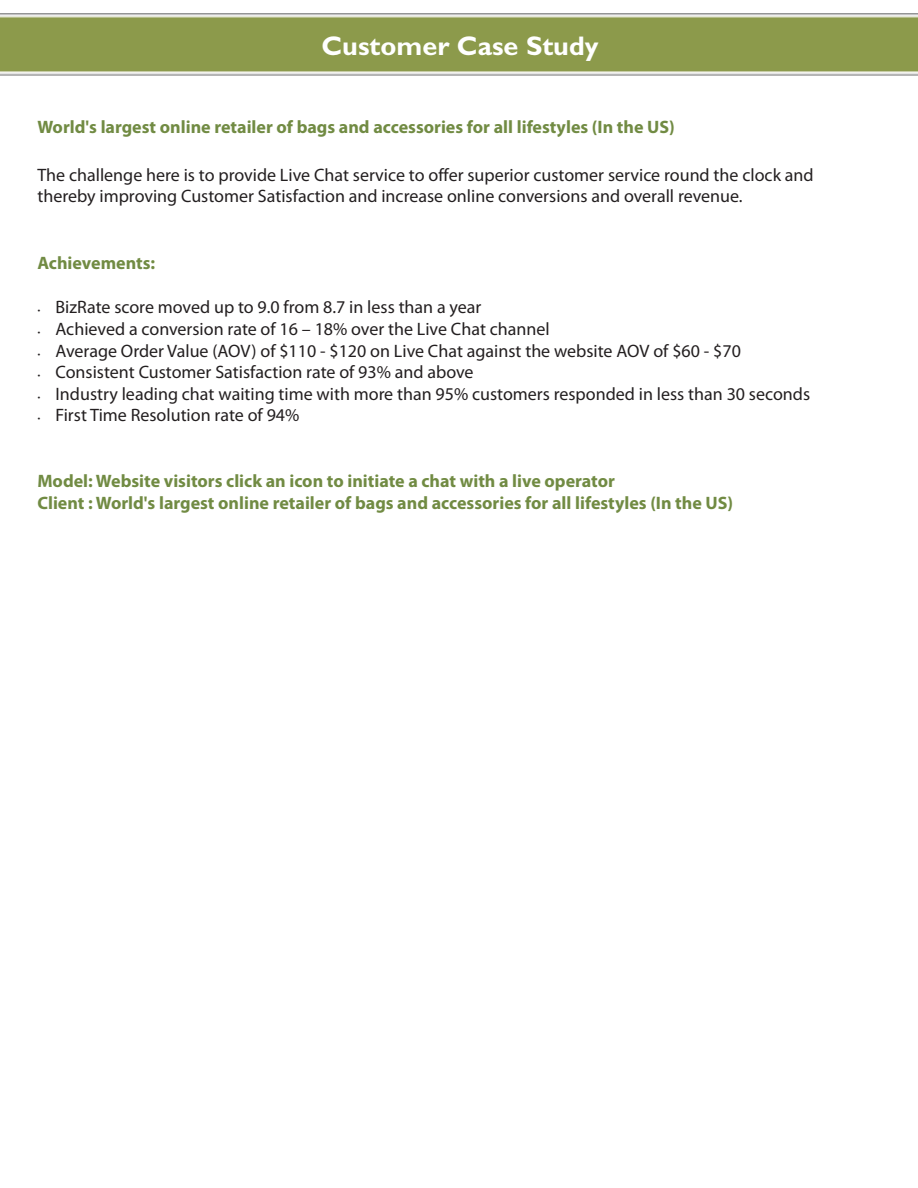
<style>
.page{position:relative;width:918px;height:1188px;background:#fff}
.page>*{position:absolute;margin:0;border:0;box-sizing:border-box;transform-origin:0 0}
.t1{font:700 27px "Gill Sans";color:#fff}
.t2{font:18px/21.6px "Myriad Pro";color:#231f20}
.t3{font:700 18px/22.4px "Myriad Pro";color:#718b43}
</style>
<div class="page">
<img style="left:1px;top:14px;width:917px;height:62px">
<h1 class="t1" style="left:321px;top:36px;width:279px">Customer Case Study</h1>
<p class="t3" style="left:37px;top:117px;width:639px">World's largest online retailer of bags and accessories for all lifestyles (In the US)</p>
<p class="t2" style="left:37px;top:165px;width:778px">The challenge here is to provide Live Chat service to offer superior customer service round the clock and thereby improving Customer Satisfaction and increase online conversions and overall revenue.</p>
<p class="t3" style="left:37px;top:254px;width:119px">Achievements:</p>
<p class="t2" style="left:55px;top:298px;width:756px">BizRate score moved up to 9.0 from 8.7 in less than a year<br>Achieved a conversion rate of 16 – 18% over the Live Chat channel<br>Average Order Value (AOV) of $110 - $120 on Live Chat against the website AOV of $60 - $70<br>Consistent Customer Satisfaction rate of 93% and above<br>Industry leading chat waiting time with more than 95% customers responded in less than 30 seconds First Time Resolution rate of 94%</p>
<p class="t3" style="left:37px;top:471px;width:697px">Model: Website visitors click an icon to initiate a chat with a live operator<br>Client : World's largest online retailer of bags and accessories for all lifestyles (In the US)</p>
</div>
